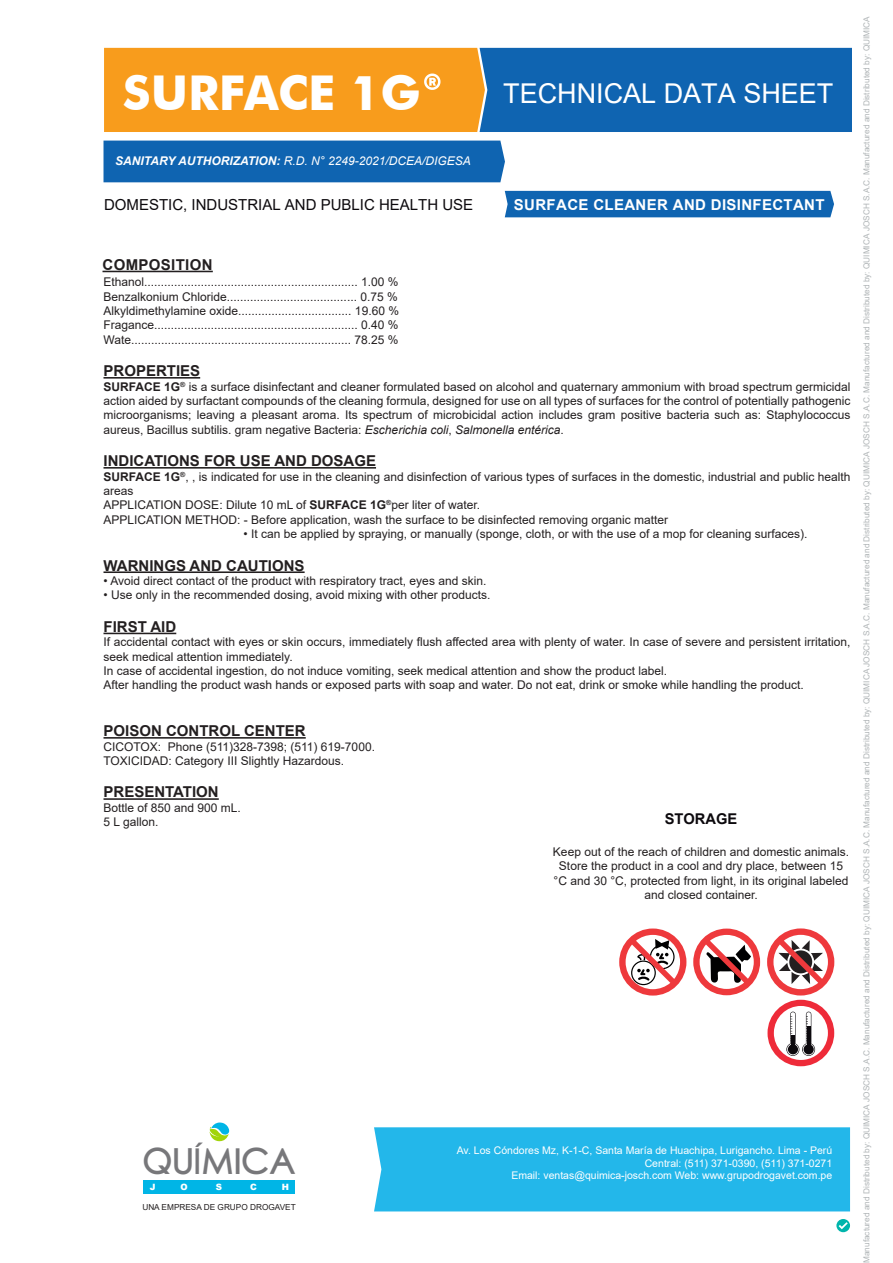
<style>
.page{position:relative;width:893px;height:1263px;background:#fff}
.page>*{position:absolute;margin:0;border:0;box-sizing:border-box;transform-origin:0 0}
.t1{font:700 48px "Futura BT";color:#fff}
.t2{font:37.95px "Chub Gothic";color:#77777a}
.t3{font:27.3px "Arial";color:#fff}
.t4{font:15.15px "Arial";color:#0c090d}
.t5{font:700 15px "Arial";color:#231f20}
.t6{font:700 15px "Arial";letter-spacing:.025em;color:#fff}
.t7{font:700 15px "Arial";letter-spacing:.02em;color:#231f20}
.t8{font:700 14.85px "Arial";color:#0c090d}
.t9{font:12px/14.4px "Arial";color:#231f20}
.t10{font:italic 12px "Arial";color:#fff}
.t11{font:10.5px/12.6px "Arial";color:#fff;text-align:right}
.t12{font:900 8.7px "Arial";color:#fff}
.t13{font:8.25px "Arial";color:#afb4b6}
.t14{font:8.25px "Arial";color:#231f20}
.s1{font-weight:700}
.s2{font-style:italic}
.s3{font-family:"Myriad Pro"}
</style>
<div class="page">
<div style="left:104px;top:141px;width:401px;height:41px;background:#0f64b1"></div>
<div style="left:505px;top:191px;width:329px;height:26px;background:#0f64b1"></div>
<div style="left:374px;top:1127px;width:476px;height:84px;background:#23b7ea"></div>
<hr style="left:103px;top:271px;width:110px;height:1px;background:#231f20">
<hr style="left:104px;top:377px;width:96px;height:2px;background:#231f20">
<hr style="left:104px;top:467px;width:272px;height:2px;background:#231f20">
<hr style="left:104px;top:571px;width:201px;height:2px;background:#231f20">
<hr style="left:104px;top:633px;width:72px;height:1px;background:#231f20">
<hr style="left:104px;top:737px;width:202px;height:2px;background:#231f20">
<hr style="left:104px;top:798px;width:115px;height:2px;background:#231f20">
<svg style="left:104px;top:48px;width:748px;height:84px;background:#858066"></svg>
<svg style="left:836px;top:1219px;width:14px;height:13px"></svg>
<svg style="left:839px;top:1222px;width:9px;height:7px"></svg>
<svg style="left:209px;top:1122px;width:20px;height:20px"></svg>
<div style="left:143px;top:1180px;width:152px;height:13px;background:#00b5e6"></div>
<svg style="left:619px;top:928px;width:67px;height:67px"></svg>
<svg style="left:693px;top:928px;width:67px;height:67px"></svg>
<svg style="left:767px;top:928px;width:67px;height:138px"></svg>
<h1 class="t1" style="left:123px;top:64px;width:300px">SURFACE 1G</h1>
<h3 class="t3" style="left:503px;top:75px;width:332px">TECHNICAL DATA SHEET</h3>
<p class="t10" style="left:115px;top:153px;width:357px"><span class="s1">SANITARY AUTHORIZATION:</span> R.D. N° 2249-2021/DCEA/DIGESA</p>
<p class="t4" style="left:104px;top:194px;width:371px">DOMESTIC, INDUSTRIAL AND PUBLIC HEALTH USE</p>
<p class="t6" style="left:514px;top:194px;width:312px">SURFACE CLEANER AND DISINFECTANT</p>
<p class="t7" style="left:103px;top:254px;width:111px">COMPOSITION</p>
<p class="t9" style="left:104px;top:275px;width:297px;text-align:justify">Ethanol................................................................ 1.00 % Benzalkonium Chloride....................................... 0.75 % Alkyldimethylamine oxide.................................. 19.60 % Fragance............................................................. 0.40 % Wate.................................................................. 78.25 %</p>
<p class="t5" style="left:104px;top:360px;width:98px">PROPERTIES</p>
<p class="t9" style="left:103px;top:379px;width:748px;text-align:justify"><span class="s1">SURFACE 1G</span><sup>®</sup> is a surface disinfectant and cleaner formulated based on alcohol and quaternary ammonium with broad spectrum germicidal action aided by surfactant compounds of the cleaning formula, designed for use on all types of surfaces for the control of potentially pathogenic microorganisms; leaving a pleasant aroma. Its spectrum of microbicidal action includes gram positive bacteria such as: Staphylococcus aureus, Bacillus subtilis. gram negative Bacteria: <span class="s2">Escherichia coli</span>, <span class="s2">Salmonella entérica</span>.</p>
<p class="t5" style="left:104px;top:450px;width:274px">INDICATIONS FOR USE AND DOSAGE</p>
<p class="t9" style="left:104px;top:469px;width:749px"><span class="s1">SURFACE 1G</span><sup>®</sup>, , is indicated for use in the cleaning and disinfection of various types of surfaces in the domestic, industrial and public health areas<br>APPLICATION DOSE: Dilute 10 mL of <span class="s1">SURFACE 1G</span><sup>®</sup>per liter of water.<br>APPLICATION METHOD: - Before application, wash the surface to be disinfected removing organic matter</p>
<p class="t9" style="left:244px;top:527px;width:565px">• It can be applied by spraying, or manually (sponge, cloth, or with the use of a mop for cleaning surfaces).</p>
<p class="t5" style="left:104px;top:555px;width:203px">WARNINGS AND CAUTIONS</p>
<p class="t9" style="left:104px;top:573px;width:384px">• Avoid direct contact of the product with respiratory tract, eyes and skin.</p>
<p class="t9" style="left:104px;top:588px;width:389px">• Use only in the recommended dosing, avoid mixing with other products.</p>
<p class="t5" style="left:104px;top:616px;width:74px">FIRST AID</p>
<p class="t9" style="left:104px;top:635px;width:748px">If accidental contact with eyes or skin occurs, immediately flush affected area with plenty of water. In case of severe and persistent irritation, seek medical attention immediately.<br>In case of accidental ingestion, do not induce vomiting, seek medical attention and show the product label.<br>After handling the product wash hands or exposed parts with soap and water. Do not eat, drink or smoke while handling the product.</p>
<p class="t5" style="left:104px;top:720px;width:204px">POISON CONTROL CENTER</p>
<p class="t9" style="left:104px;top:739px;width:273px">CICOTOX: Phone (511)328-7398; (511) 619-7000.<br>TOXICIDAD: Category III Slightly Hazardous.</p>
<p class="t5" style="left:104px;top:782px;width:117px">PRESENTATION</p>
<p class="t9" style="left:104px;top:800px;width:139px">Bottle of 850 and 900 mL.<br>5 L gallon.</p>
<p class="t8" style="left:665px;top:808px;width:74px">STORAGE</p>
<p class="t9" style="left:553px;top:844px;width:298px;text-align:center">Keep out of the reach of children and domestic animals.<br>Store the product in a cool and dry place, between 15 °C and 30 °C, protected from light, in its original labeled and closed container.</p>
<h2 class="t2" style="left:142px;top:1139px;width:155px">QU<span class="s3">Í</span>MICA</h2>
<p class="t12" style="left:150px;top:1180px;width:7px">J</p>
<p class="t12" style="left:181px;top:1180px;width:9px">O</p>
<p class="t12" style="left:216px;top:1180px;width:8px">S</p>
<p class="t12" style="left:250px;top:1180px;width:8px">C</p>
<p class="t12" style="left:282px;top:1180px;width:9px">H</p>
<p class="t14" style="left:142px;top:1201px;width:155px">UNA EMPRESA DE GRUPO DROGAVET</p>
<p class="t11" style="left:457px;top:1144px;width:377px">Av. Los Cóndores Mz, K-1-C, Santa María de Huachipa, Lurigancho. Lima - Perú<br>Central: (511) 371-0390, (511) 371-0271<br>Email: ventas@quimica-josch.com Web: www.grupodrogavet.com.pe</p>
<p class="t13" style="left:861px;top:1263px;width:1248px;rotate:-90deg">Manufactured and Distributed by: QUIMICA JOSCH S.A.C. Manufactured and Distributed by: QUIMICA JOSCH S.A.C. Manufactured and Distributed by: QUIMICA JOSCH S.A.C. Manufactured and Distributed by: QUIMICA JOSCH S.A.C. Manufactured and Distributed by: QUIMICA JOSCH S.A.C. Manufactured and Distributed by: QUIMICA</p>
</div>
